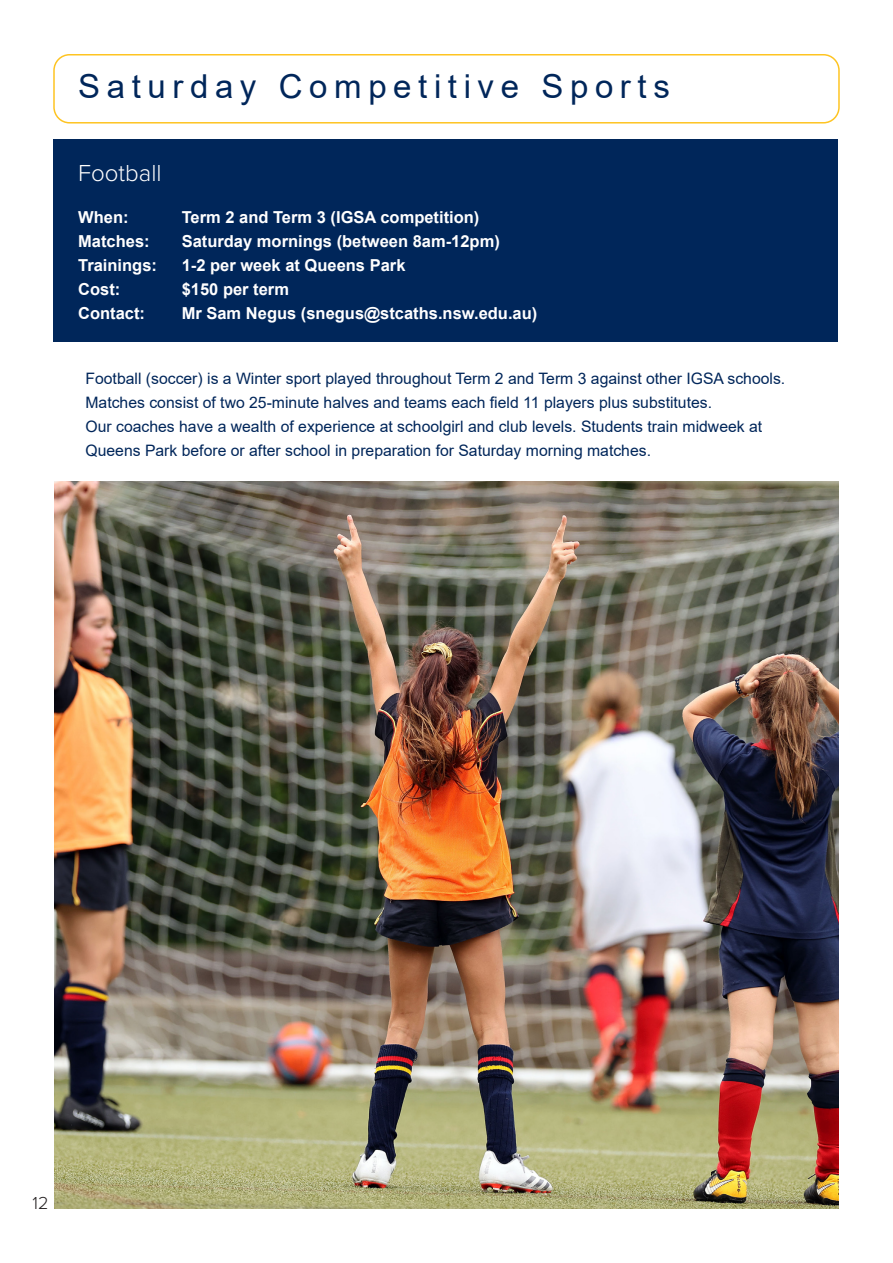
<style>
.page{position:relative;width:893px;height:1263px;background:#fff}
.page>*{position:absolute;margin:0;border:0;box-sizing:border-box;transform-origin:0 0}
.t1{font:33px "Arial";letter-spacing:.2em;color:#00265a}
.Paragraph_Style_2{font:300 24px "Proxima Nova";color:#fff}
.t2{font:300 18px "Proxima Nova";color:#231f20}
.Paragraph_Style_1{font:700 16.5px "Arial";color:#fff}
.Paragraph_Style_1-2{font:15.75px/24px "Arial";color:#00265a}
</style>
<div class="page">
<img style="left:54px;top:481px;width:785px;height:728px">
<div style="left:53px;top:139px;width:785px;height:203px;background:#00265a"></div>
<div style="left:53px;top:54px;width:787px;height:70px;border:2px solid #fec422;border-radius:16px"></div>
<p class="t1" style="left:78px;top:64px;width:593px">Saturday Competitive Sports</p>
<p class="Paragraph_Style_2" style="left:78px;top:155px;width:85px">Football</p>
<p class="Paragraph_Style_1" style="left:78px;top:206px;width:52px">When:</p>
<p class="Paragraph_Style_1" style="left:182px;top:206px;width:299px">Term 2 and Term 3 (IGSA competition)</p>
<p class="Paragraph_Style_1" style="left:78px;top:230px;width:73px">Matches:</p>
<p class="Paragraph_Style_1" style="left:182px;top:230px;width:320px">Saturday mornings (between 8am-12pm)</p>
<p class="Paragraph_Style_1" style="left:78px;top:254px;width:80px">Trainings:</p>
<p class="Paragraph_Style_1" style="left:182px;top:254px;width:225px">1-2 per week at Queens Park</p>
<p class="Paragraph_Style_1" style="left:78px;top:278px;width:44px">Cost:</p>
<p class="Paragraph_Style_1" style="left:182px;top:278px;width:109px">$150 per term</p>
<p class="Paragraph_Style_1" style="left:78px;top:302px;width:68px">Contact:</p>
<p class="Paragraph_Style_1" style="left:182px;top:302px;width:357px">Mr Sam Negus (snegus@stcaths.nsw.edu.au)</p>
<p class="Paragraph_Style_1-2" style="left:86px;top:366px;width:701px">Football (soccer) is a Winter sport played throughout Term 2 and Term 3 against other IGSA schools.<br>Matches consist of two 25-minute halves and teams each field 11 players plus substitutes.</p>
<p class="Paragraph_Style_1-2" style="left:86px;top:414px;width:678px">Our coaches have a wealth of experience at schoolgirl and club levels. Students train midweek at<br>Queens Park before or after school in preparation for Saturday morning matches.</p>
<p class="t2" style="left:33px;top:1190px;width:18px">12</p>
</div>
